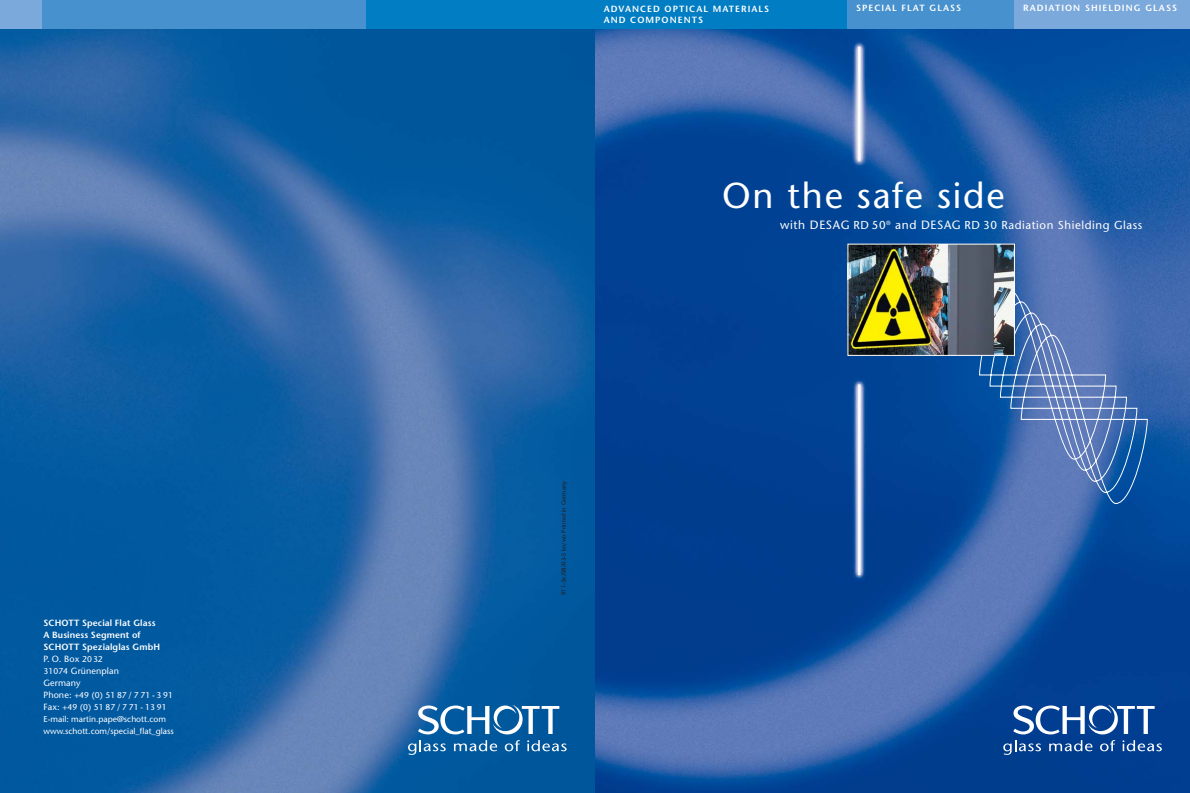
<style>
.page{position:relative;width:1190px;height:793px;background:#fff}
.page>*{position:absolute;margin:0;border:0;box-sizing:border-box;transform-origin:0 0}
.t1{font:36px "Stone Sans";letter-spacing:.05em;color:#fff}
.t2{font:11.5px "Stone Sans";letter-spacing:.05em;color:#fff}
.t3{font:600 9px/12px "Stone Sans";letter-spacing:.01em;color:#fff}
.t4{font:600 9px/10.8px "Stone Sans";letter-spacing:.115em;color:#fff}
.t5{font:8.5px/12px "Stone Sans";color:#fff}
.t6{font:6px "Stone Sans";color:#231f1f}
.s1{font-weight:400}
.s2{font-weight:400;font-size:8.5px}
.s3{font-size:9px}
.s4{font-size:12px}
</style>
<div class="page">
<img style="left:0;top:28px;width:595px;height:765px">
<div style="left:0;top:0;width:43px;height:28px;background:#7ca9db"></div>
<div style="left:366px;top:0;width:229px;height:28px;background:#007dc3"></div>
<div style="left:43px;top:0;width:323px;height:28px;background:#4691ce"></div>
<svg style="left:595px;top:28px;width:595px;height:765px;background:#18519d"></svg>
<svg style="left:979px;top:290px;width:169px;height:214px;background:#4d75b5"></svg>
<div style="left:595px;top:0;width:253px;height:28px;background:#007dc3"></div>
<div style="left:848px;top:0;width:167px;height:28px;background:#4691ce"></div>
<div style="left:1015px;top:0;width:175px;height:28px;background:#7ca9db"></div>
<img style="left:850px;top:246px;width:163px;height:108px">
<div style="left:848px;top:244px;width:167px;height:112px;border:1px solid #fff"></div>
<svg style="left:1013px;top:705px;width:142px;height:29px"></svg>
<svg style="left:1003px;top:740px;width:38px;height:15px"></svg>
<svg style="left:1049px;top:740px;width:44px;height:11px"></svg>
<svg style="left:1100px;top:740px;width:15px;height:11px"></svg>
<svg style="left:1122px;top:740px;width:40px;height:11px"></svg>
<svg style="left:418px;top:705px;width:141px;height:29px"></svg>
<svg style="left:408px;top:740px;width:38px;height:15px"></svg>
<svg style="left:454px;top:740px;width:43px;height:11px"></svg>
<svg style="left:505px;top:740px;width:15px;height:11px"></svg>
<svg style="left:527px;top:740px;width:40px;height:11px"></svg>
<p class="t3" style="left:43px;top:618px;width:118px">SCHOTT Special Flat Glass<br>A Business Segment of<br>SCHOTT Spezialglas GmbH<br><span class="s1">P. O. Box</span> <span class="s2">2032<br>31074</span> <span class="s1">Grünenplan<br>Germany</span></p>
<p class="t5" style="left:43px;top:690px;width:132px"><span class="s3">Phone:</span> +49 (0) 51 87 / 7 71 - 3 91<br><span class="s3">Fax:</span> +49 (0) 51 87 / 7 71 - 13 91<br>E-mail: martin.pape@schott.com www.schott.com/special_flat_glass</p>
<p class="t4" style="left:604px;top:4px;width:167px">ADVANCED OPTICAL MATERIALS<br>AND COMPONENTS</p>
<p class="t4" style="left:856px;top:4px;width:107px">SPECIAL FLAT GLASS</p>
<p class="t4" style="left:1023px;top:4px;width:155px">RADIATION SHIELDING GLASS</p>
<h1 class="t1" style="left:722px;top:182px;width:284px">On the safe side</h1>
<h2 class="t2" style="left:780px;top:221px;width:364px"><span class="s4">with DESAG</span> RD 50<sup>®</sup> <span class="s4">and DESAG</span> RD 30 Radiation Shielding Glass</h2>
<p class="t6" style="left:561px;top:595px;width:116px;rotate:-90deg">911-3e/08/03-S kn/wo Printed in Germany</p>
</div>
